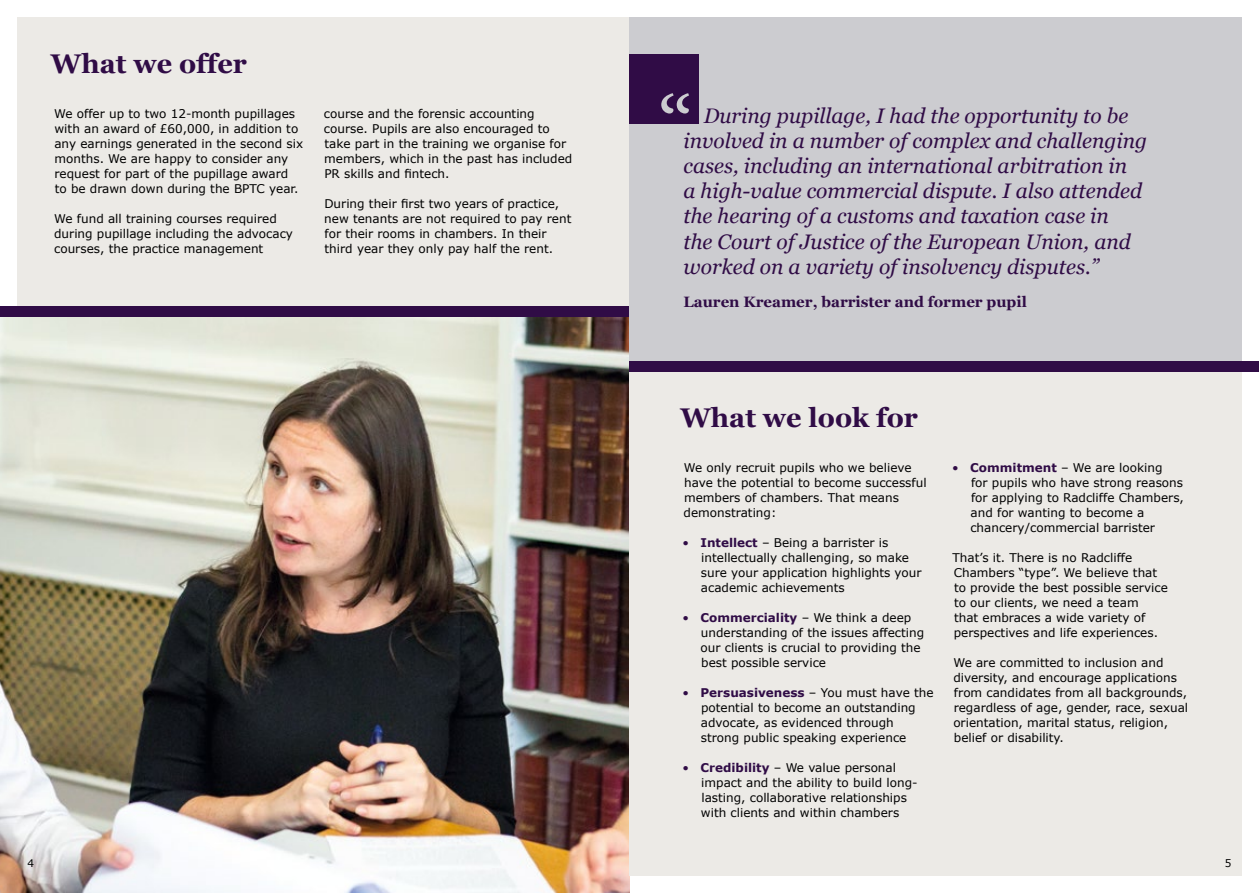
<style>
.page{position:relative;width:1259px;height:893px;background:#fff}
.page>*{position:absolute;margin:0;border:0;box-sizing:border-box;transform-origin:0 0}
.t1{font:700 27px "Georgia";color:#300c46}
.t2{font:italic 21px/25.2px "Georgia";color:#300c46}
.t3{font:700 15px "Georgia";color:#300c46}
.t4{font:12px/15px "Verdana";color:#000}
.t5{font:10.5px "Verdana";color:#000}
.s1{color:#300c46}
.s2{font-weight:700;color:#300c46}
</style>
<div class="page">
<div style="left:17px;top:17px;width:612px;height:289px;background:#eceae6"></div>
<img style="left:0;top:317px;width:629px;height:576px">
<div style="left:0;top:306px;width:629px;height:11px;background:#300c46"></div>
<div style="left:629px;top:17px;width:613px;height:344px;background:#ccccd0"></div>
<div style="left:629px;top:372px;width:613px;height:504px;background:#eceae6"></div>
<div style="left:629px;top:361px;width:630px;height:11px;background:#300c46"></div>
<div style="left:629px;top:54px;width:69px;height:69px;background:#300c46"></div>
<svg style="left:661px;top:93px;width:28px;height:21px"></svg>
<h1 class="t1" style="left:51px;top:43px;width:197px">What we offer</h1>
<p class="t4" style="left:54px;top:106px;width:250px">We offer up to two 12-month pupillages with an award of £60,000, in addition to any earnings generated in the second six months. We are happy to consider any request for part of the pupillage award to be drawn down during the BPTC year.</p>
<p class="t4" style="left:54px;top:211px;width:240px">We fund all training courses required during pupillage including the advocacy courses, the practice management</p>
<p class="t4" style="left:324px;top:106px;width:250px">course and the forensic accounting course. Pupils are also encouraged to take part in the training we organise for members, which in the past has included PR skills and fintech.</p>
<p class="t4" style="left:324px;top:196px;width:249px">During their first two years of practice, new tenants are not required to pay rent for their rooms in chambers. In their third year they only pay half the rent.</p>
<p class="t2" style="left:683px;top:102px;width:465px;text-indent:20px">During pupillage, I had the opportunity to be involved in a number of complex and challenging cases, including an international arbitration in<br>a high-value commercial dispute. I also attended the hearing of a customs and taxation case in<br>the Court of Justice of the European Union, and worked on a variety of insolvency disputes.”</p>
<p class="t3" style="left:683px;top:290px;width:345px">Lauren Kreamer, barrister and former pupil</p>
<h1 class="t1" style="left:680px;top:397px;width:239px">What we look for</h1>
<p class="t4" style="left:683px;top:460px;width:244px">We only recruit pupils who we believe have the potential to become successful members of chambers. That means demonstrating:</p>
<p class="t4" style="left:701px;top:535px;width:222px;text-indent:-18px"><span class="s1">•</span> <span class="s2">Intellect</span> – Being a barrister is intellectually challenging, so make sure your application highlights your academic achievements</p>
<p class="t4" style="left:700px;top:610px;width:225px;text-indent:-18px"><span class="s1">•</span> <span class="s2">Commerciality</span> – We think a deep understanding of the issues affecting our clients is crucial to providing the best possible service</p>
<p class="t4" style="left:701px;top:685px;width:234px;text-indent:-18px"><span class="s1">•</span> <span class="s2">Persuasiveness</span> – You must have the potential to become an outstanding advocate, as evidenced through strong public speaking experience</p>
<p class="t4" style="left:701px;top:760px;width:218px;text-indent:-18px"><span class="s1">•</span> <span class="s2">Credibility</span> – We value personal impact and the ability to build long&shy;lasting, collaborative relationships with clients and within chambers</p>
<p class="t4" style="left:970px;top:460px;width:215px;text-indent:-18px"><span class="s1">•</span> <span class="s2">Commitment</span> – We are looking<br>for pupils who have strong reasons for applying to Radcliffe Chambers, and for wanting to become a chancery/commercial barrister</p>
<p class="t4" style="left:952px;top:550px;width:217px">That’s it. There is no Radcliffe<br>Chambers “type”. We believe that to provide the best possible service to our clients, we need a team<br>that embraces a wide variety of perspectives and life experiences.</p>
<p class="t4" style="left:953px;top:655px;width:236px">We are committed to inclusion and diversity, and encourage applications from candidates from all backgrounds, regardless of age, gender, race, sexual orientation, marital status, religion, belief or disability.</p>
<p class="t5" style="left:27px;top:856px;width:8px">4</p>
<p class="t5" style="left:1225px;top:856px;width:8px">5</p>
</div>
